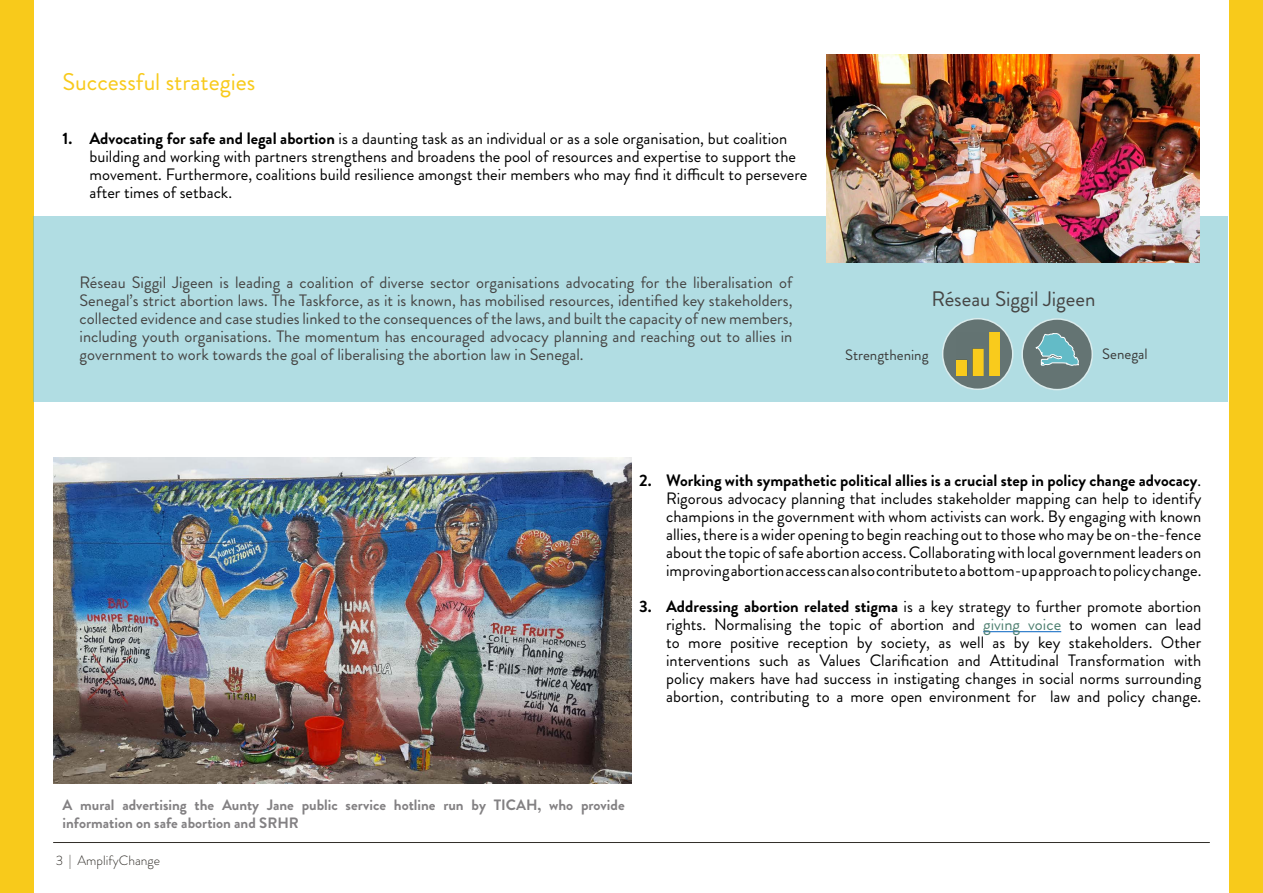
<style>
.page{position:relative;width:1263px;height:893px;background:#fff}
.page>*{position:absolute;margin:0;border:0;box-sizing:border-box;transform-origin:0 0}
.t1{font:24px "Brandon Grotesque";color:#f8ca1b}
.t2{font:21px "Brandon Grotesque";color:#464544}
.t3{font:16.5px/18px "Brandon Grotesque";color:#000;text-align:justify}
.t4{font:16.5px/18px "Brandon Grotesque";color:#464544;text-align:justify}
.t5{font:700 15px/18px "Brandon Grotesque";color:#838183}
.t6{font:15px "Brandon Grotesque";color:#3c3c3b}
.t7{font:300 13.5px "Brandon Grotesque";color:#312e29}
.s1{font-weight:700}
.s2{color:#4f8071}
</style>
<div class="page">
<div style="left:0;top:0;width:34px;height:893px;background:#f8ca1b"></div>
<div style="left:1229px;top:0;width:34px;height:893px;background:#f8ca1b"></div>
<div style="left:33px;top:216px;width:1195px;height:186px;background:#b1dde3"></div>
<img style="left:827px;top:54px;width:373px;height:208px">
<svg style="left:943px;top:319px;width:70px;height:70px;background:#6c7b75"></svg>
<div style="left:942px;top:318px;width:71px;height:72px;border:2px solid #f6f6f4;border-radius:50%"></div>
<img style="left:956px;top:332px;width:43px;height:44px">
<svg style="left:1022px;top:319px;width:70px;height:71px;background:#697a79"></svg>
<div style="left:1021px;top:318px;width:72px;height:72px;border:2px solid #f6f6f4;border-radius:50%"></div>
<svg style="left:1036px;top:333px;width:43px;height:33px"></svg>
<img style="left:53px;top:458px;width:578px;height:325px">
<hr style="left:53px;top:842px;width:1157px;height:1px;background:#312e29">
<hr style="left:983px;top:631px;width:78px;height:1px;background:#0563c1">
<h1 class="t1" style="left:63px;top:65px;width:194px">Successful strategies</h1>
<p class="t3" style="left:89px;top:130px;width:719px;text-align:left;text-indent:-27px"><span class="s1">1. Advocating for safe and legal abortion</span> is a daunting task as an individual or as a sole organisation, but coalition building and working with partners strengthens and broadens the pool of resources and expertise to support the movement. Furthermore, coalitions build resilience amongst their members who may find it difficult to persevere after times of setback.</p>
<p class="t4" style="left:80px;top:274px;width:714px">Réseau Siggil Jigeen is leading a coalition of diverse sector organisations advocating for the liberalisation of Senegal’s strict abortion laws. The Taskforce, as it is known, has mobilised resources, identified key stakeholders, collected evidence and case studies linked to the consequences of the laws, and built the capacity of new members, including youth organisations. The momentum has encouraged advocacy planning and reaching out to allies in government to work towards the goal of liberalising the abortion law in Senegal.</p>
<p class="t2" style="left:931px;top:284px;width:166px">Réseau Siggil Jigeen</p>
<p class="t6" style="left:845px;top:344px;width:85px">Strengthening</p>
<p class="t6" style="left:1102px;top:344px;width:47px">Senegal</p>
<p class="t3" style="left:666px;top:472px;width:537px;text-indent:-27px"><span class="s1">2. Working with sympathetic political allies is a crucial step in policy change advocacy</span>.<br>Rigorous advocacy planning that includes stakeholder mapping can help to identify champions in the government with whom activists can work. By engaging with known allies, there is a wider opening to begin reaching out to those who may be on-the-fence about the topic of safe abortion access. Collaborating with local government leaders on improving abortion access can also contribute to a bottom-up approach to policy change.</p>
<p class="t3" style="left:666px;top:598px;width:537px;text-indent:-27px"><span class="s1">3. Addressing abortion related stigma</span> is a key strategy to further promote abortion rights. Normalising the topic of abortion and <span class="s2">giving voice</span> to women can lead to more positive reception by society, as well as by key stakeholders. Other interventions such as Values Clarification and Attitudinal Transformation with policy makers have had success in instigating changes in social norms surrounding abortion, contributing to a more open environment for law and policy change.</p>
<p class="t5" style="left:63px;top:796px;width:564px">A mural advertising the Aunty Jane public service hotline run by TICAH, who provide information on safe abortion and SRHR</p>
<p class="t7" style="left:56px;top:851px;width:106px">3 | AmplifyChange</p>
</div>
